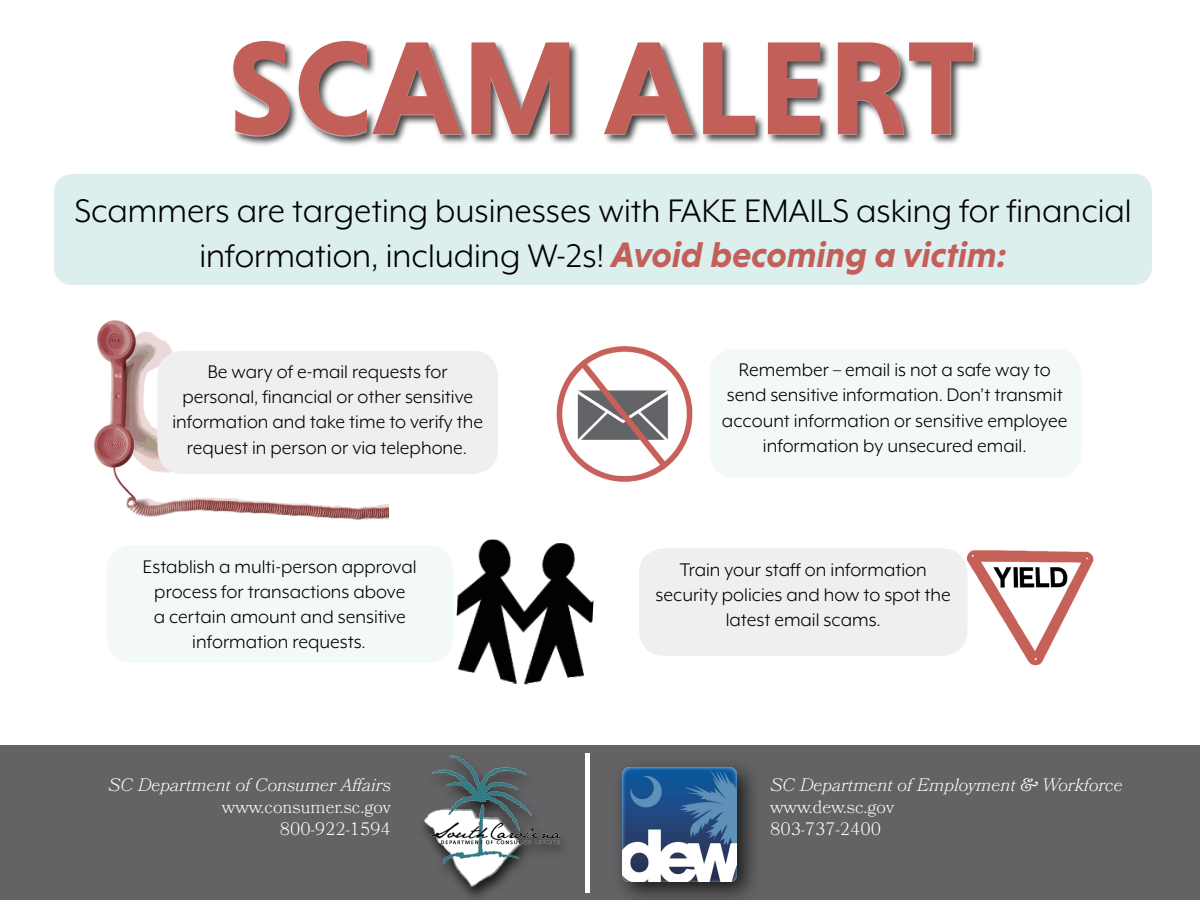
<style>
.page{position:relative;width:1200px;height:900px;background:#fff}
.page>*{position:absolute;margin:0;border:0;box-sizing:border-box;transform-origin:0 0}
.t1{font:700 135px "Niveau Grotesk";color:#c25f59}
.t2{font:37.5px/45px "Mr Eaves XL Mod OT";color:#000;text-align:center}
.t3{font:21px/25.2px "Mr Eaves XL Mod OT";color:#000;text-align:center}
.t4{font:italic 300 18px "Bookmania";color:#fff}
.t5{font:300 18px "Bookmania";color:#fff}
.s1{font-family:"Niveau Grotesk";font-weight:700;font-style:italic;font-size:36px;color:#c25f59}
</style>
<div class="page">
<div style="left:231px;top:39px;width:753px;height:108px;background:#000;opacity:.75"></div>
<div style="left:233px;top:40px;width:741px;height:96px;background:#fff;opacity:.75"></div>
<div style="left:54px;top:174px;width:1098px;height:111px;background:#dceeee;border-radius:18px"></div>
<img style="left:94px;top:319px;width:294px;height:202px">
<div style="left:158px;top:351px;width:340px;height:123px;background:#efeff0;border-radius:26px"></div>
<img style="left:966px;top:550px;width:128px;height:116px">
<div style="left:639px;top:548px;width:329px;height:108px;background:#efeff0;border-radius:25px"></div>
<img style="left:556px;top:346px;width:137px;height:136px">
<div style="left:710px;top:349px;width:372px;height:129px;background:#f3f9f9;border-radius:26px"></div>
<div style="left:107px;top:545px;width:346px;height:118px;background:#f3f9f9;border-radius:26px"></div>
<img style="left:456px;top:539px;width:138px;height:146px">
<div style="left:0;top:746px;width:1200px;height:154px;background:#636365"></div>
<img style="left:423px;top:755px;width:140px;height:136px">
<div style="left:612px;top:757px;width:150px;height:143px;background:#000;opacity:.75"></div>
<img style="left:622px;top:767px;width:114px;height:114px">
<div style="left:585px;top:753px;width:5px;height:139px;background:#fff"></div>
<p class="t1" style="left:228px;top:11px;width:749px">SCAM ALERT</p>
<p class="t2" style="left:74px;top:188px;width:1059px">Scammers are targeting businesses with FAKE EMAILS asking for financial information, including W-2s! <span class="s1">Avoid becoming a victim:</span></p>
<p class="t3" style="left:172px;top:359px;width:312px">Be wary of e-mail requests for personal, financial or other sensitive information and take time to verify the request in person or via telephone.</p>
<p class="t3" style="left:143px;top:554px;width:275px">Establish a multi-person approval process for transactions above<br>a certain amount and sensitive information requests.</p>
<p class="t4" style="left:108px;top:775px;width:284px">SC Department of Consumer Affairs</p>
<p class="t5" style="left:222px;top:796px;width:171px">www.consumer.sc.gov</p>
<p class="t5" style="left:280px;top:818px;width:113px">800-922-1594</p>
<p class="t3" style="left:722px;top:357px;width:347px">Remember – email is not a safe way to send sensitive information. Don’t transmit account information or sensitive employee information by unsecured email.</p>
<p class="t3" style="left:656px;top:557px;width:297px">Train your staff on information security policies and how to spot the latest email scams.</p>
<p class="t4" style="left:770px;top:775px;width:354px">SC Department of Employment &amp; Workforce</p>
<p class="t5" style="left:770px;top:796px;width:126px">www.dew.sc.gov</p>
<p class="t5" style="left:770px;top:818px;width:113px">803-737-2400</p>
</div>
